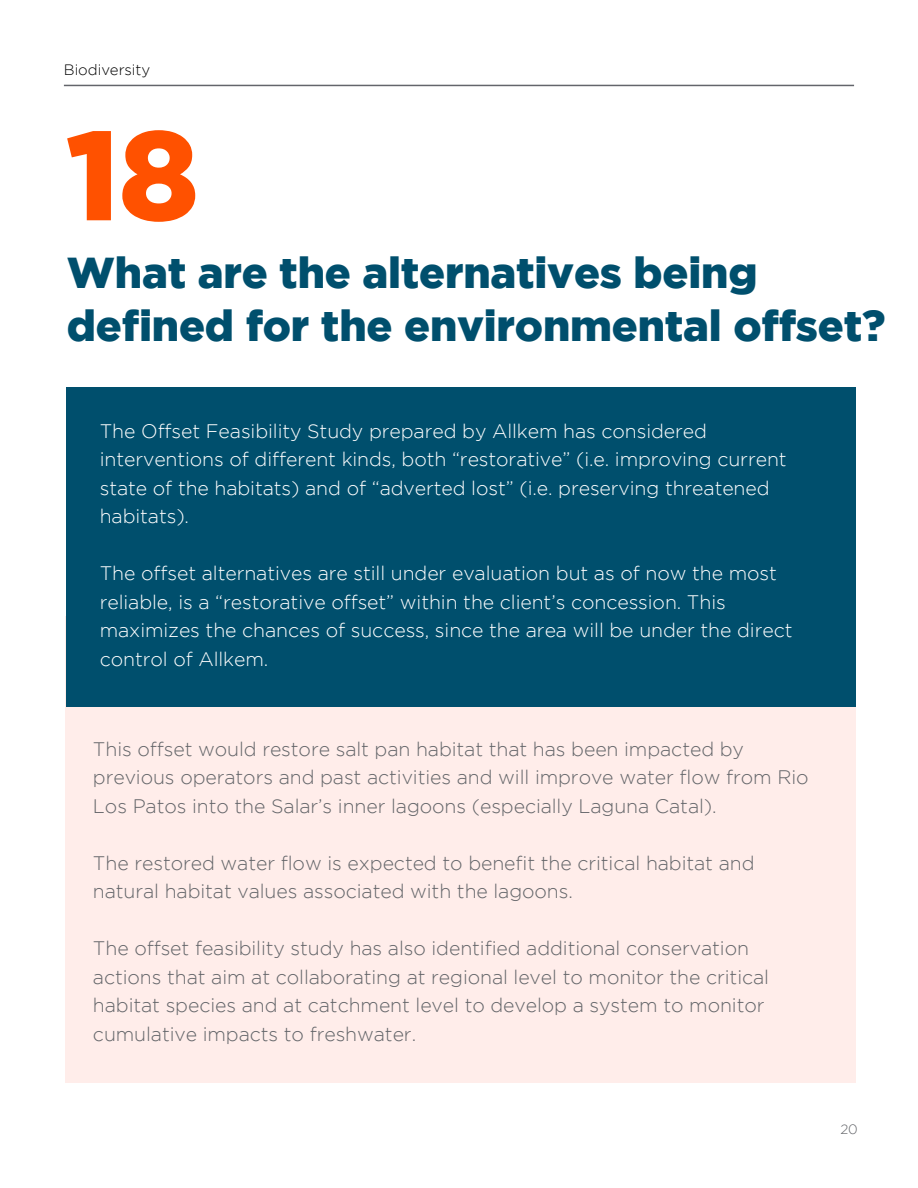
<style>
.page{position:relative;width:918px;height:1188px;background:#fff}
.page>*{position:absolute;margin:0;border:0;box-sizing:border-box;transform-origin:0 0}
.t1{font:900 126.6px "Gotham";color:#ff5100}
.t2{font:900 43.2px/52.7px "Gotham";letter-spacing:-.005em;color:#004f6d}
.t3{font:300 19.5px/28.5px "Gotham";letter-spacing:-.005em;color:#636569}
.t4{font:300 19.5px/28.5px "Gotham";letter-spacing:-.005em;color:#fff}
.t5{font:300 15px "Gotham";letter-spacing:-.005em;color:#000}
.t6{font:300 13.5px "Gotham";color:#636569}
</style>
<div class="page">
<div style="left:65px;top:616px;width:790px;height:467px;background:#ffedea"></div>
<div style="left:66px;top:387px;width:789px;height:319px;background:#004f6d"></div>
<hr style="left:64px;top:85px;width:790px;height:1px;background:#63656b">
<p class="t5" style="left:64px;top:62px;width:88px">Biodiversity</p>
<h1 class="t1" style="left:66px;top:102px;width:134px">18</h1>
<h2 class="t2" style="left:67px;top:246px;width:820px">What are the alternatives being defined for the environmental offset?</h2>
<p class="t4" style="left:100px;top:416px;width:688px">The Offset Feasibility Study prepared by Allkem has considered interventions of different kinds, both “restorative” (i.e. improving current state of the habitats) and of “adverted lost” (i.e. preserving threatened habitats).</p>
<p class="t4" style="left:100px;top:559px;width:694px">The offset alternatives are still under evaluation but as of now the most reliable, is a “restorative offset” within the client’s concession. This maximizes the chances of success, since the area will be under the direct control of Allkem.</p>
<p class="t3" style="left:93px;top:735px;width:717px">This offset would restore salt pan habitat that has been impacted by previous operators and past activities and will improve water flow from Rio<br>Los Patos into the Salar’s inner lagoons (especially Laguna Catal).</p>
<p class="t3" style="left:93px;top:849px;width:663px">The restored water flow is expected to benefit the critical habitat and natural habitat values associated with the lagoons.</p>
<p class="t3" style="left:93px;top:934px;width:678px">The offset feasibility study has also identified additional conservation actions that aim at collaborating at regional level to monitor the critical habitat species and at catchment level to develop a system to monitor cumulative impacts to freshwater.</p>
<p class="t6" style="left:840px;top:1122px;width:19px">20</p>
</div>
